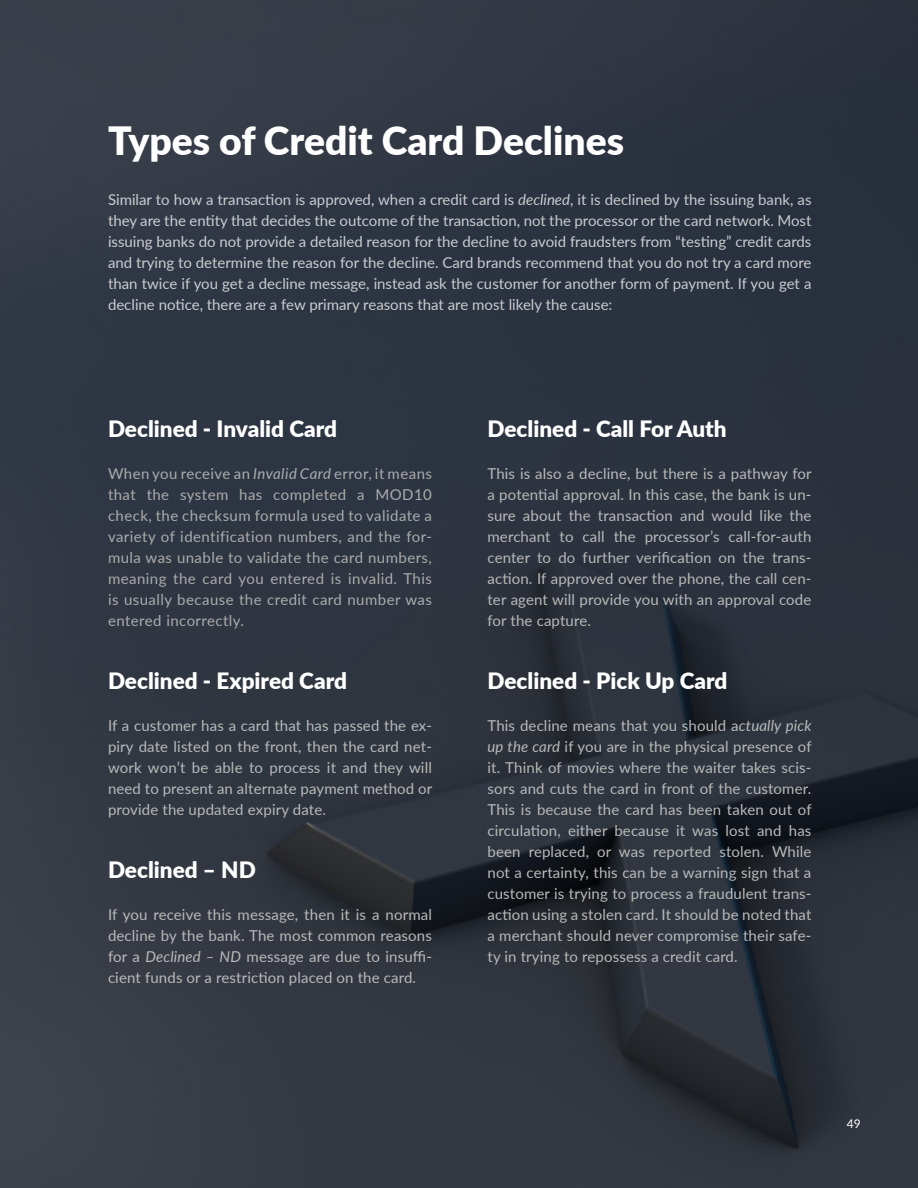
<style>
.page{position:relative;width:918px;height:1188px;background:#fff}
.page>*{position:absolute;margin:0;border:0;box-sizing:border-box;transform-origin:0 0}
.heading_3{font:900 39px "Lato";color:#fff}
.t1{font:900 22.5px "Lato";color:#fff}
.t2{font:15px/21px "Lato";letter-spacing:.01em;color:#b9b9b9;text-align:justify}
.t3{font:15px/21px "Lato";color:#fff;text-align:justify}
.t4{font:15px/21px "Lato";letter-spacing:.03em;color:#ababac;text-align:justify}
.t5{font:12px "Lato";color:#fff}
.s1{font-style:italic}
</style>
<div class="page">
<img style="left:0;top:0;width:918px;height:1188px">
<p class="heading_3" style="left:108px;top:111px;width:518px">Types of Credit Card Declines</p>
<p class="t3" style="left:108px;top:188px;width:705px">Similar to how a transaction is approved, when a credit card is <span class="s1">declined</span>, it is declined by the issuing bank, as they are the entity that decides the outcome of the transaction, not the processor or the card network. Most issuing banks do not provide a detailed reason for the decline to avoid fraudsters from “testing” credit cards and trying to determine the reason for the decline. Card brands recommend that you do not try a card more than twice if you get a decline message, instead ask the customer for another form of payment. If you get a decline notice, there are a few primary reasons that are most likely the cause:</p>
<p class="t1" style="left:108px;top:411px;width:231px">Declined - Invalid Card</p>
<p class="t4" style="left:108px;top:462px;width:325px">When you receive an <span class="s1">Invalid Card</span> error, it means that the system has completed a MOD10 check, the checksum formula used to validate a variety of identification numbers, and the for&shy;mula was unable to validate the card numbers, meaning the card you entered is invalid. This is usually because the credit card number was entered incorrectly.</p>
<p class="t1" style="left:108px;top:663px;width:241px">Declined - Expired Card</p>
<p class="t2" style="left:108px;top:714px;width:326px">If a customer has a card that has passed the ex&shy;piry date listed on the front, then the card net&shy;work won’t be able to process it and they will need to present an alternate payment method or provide the updated expiry date.</p>
<p class="t1" style="left:108px;top:852px;width:149px">Declined – ND</p>
<p class="t2" style="left:108px;top:903px;width:325px">If you receive this message, then it is a normal decline by the bank. The most common reasons for a <span class="s1">Declined – ND</span> message are due to insuffi&shy;cient funds or a restriction placed on the card.</p>
<p class="t1" style="left:488px;top:411px;width:241px">Declined - Call For Auth</p>
<p class="t2" style="left:488px;top:462px;width:326px">This is also a decline, but there is a pathway for a potential approval. In this case, the bank is un&shy;sure about the transaction and would like the merchant to call the processor’s call-for-auth center to do further verification on the trans&shy;action. If approved over the phone, the call cen&shy;ter agent will provide you with an approval code for the capture.</p>
<p class="t1" style="left:488px;top:663px;width:241px">Declined - Pick Up Card</p>
<p class="t2" style="left:488px;top:714px;width:326px">This decline means that you should a<span class="s1">ctually pick up the card</span> if you are in the physical presence of it. Think of movies where the waiter takes scis&shy;sors and cuts the card in front of the customer.<br>This is because the card has been taken out of circulation, either because it was lost and has been replaced, or was reported stolen. While not a certainty, this can be a warning sign that a customer is trying to process a fraudulent trans&shy;action using a stolen card. It should be noted that a merchant should never compromise their safe&shy;ty in trying to repossess a credit card.</p>
<p class="t5" style="left:847px;top:1115px;width:15px">49</p>
</div>
